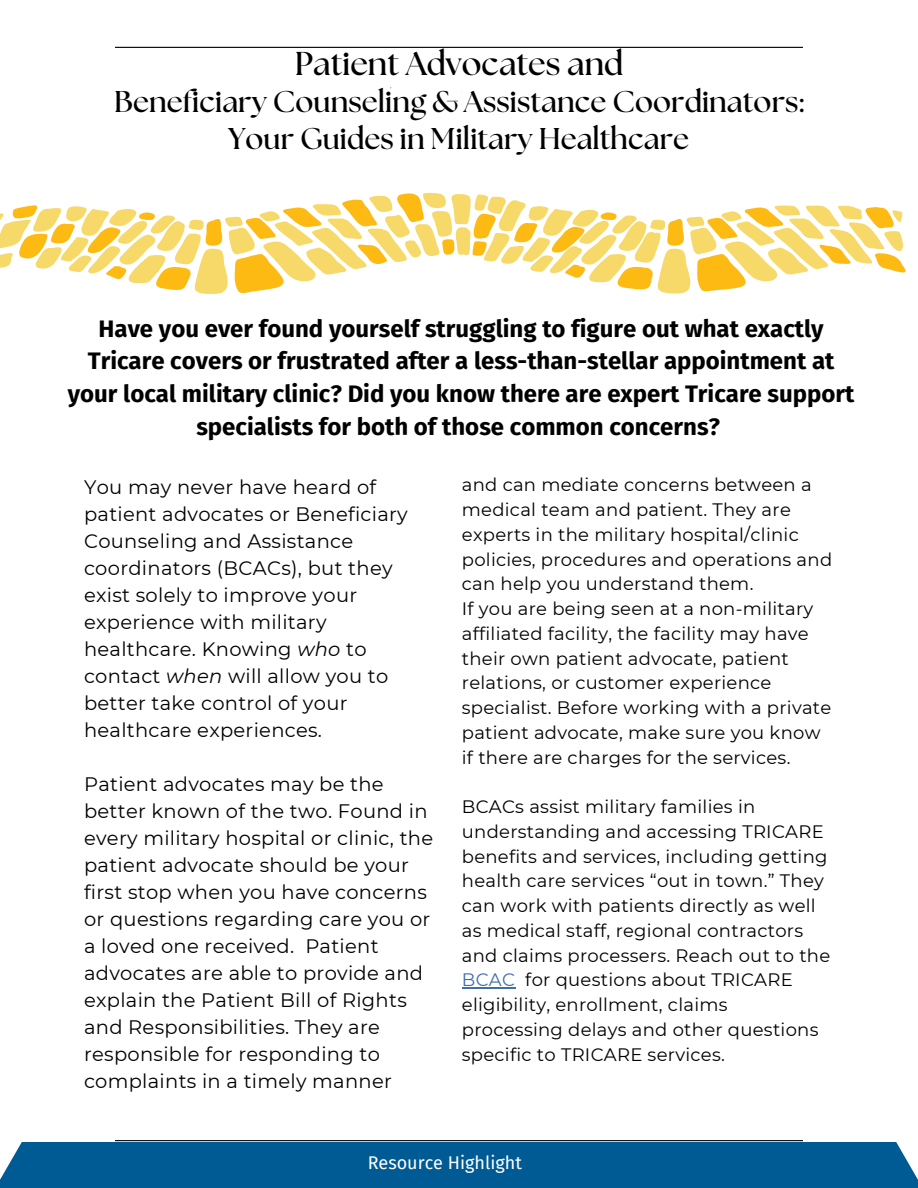
<style>
.page{position:relative;width:918px;height:1188px;background:#fff}
.page>*{position:absolute;margin:0;border:0;box-sizing:border-box;transform-origin:0 0}
.t1{font:700 33px "The Seasons";color:#000}
.t2{font:700 30px/37.2px "The Seasons";color:#000;text-align:center}
.t3{font:700 24px/32.7px "Fira Sans";color:#000;text-align:center}
.t4{font:19.5px/27px "Montserrat";letter-spacing:.015em;color:#000}
.t5{font:18px/24.8px "Montserrat";letter-spacing:.015em;color:#000}
.t6{font:18px "Fira Sans";color:#fff}
.s1{font-style:italic}
.s2{color:#426da9}
</style>
<div class="page">
<hr style="left:115px;top:47px;width:688px;height:1px;background:#000">
<hr style="left:115px;top:1140px;width:688px;height:1px;background:#000">
<hr style="left:462px;top:988px;width:53px;height:1px;background:#426da9">
<div style="left:0;top:1142px;width:918px;height:46px;background:#005b94"></div>
<svg style="left:138px;top:283px;width:608px;height:11px"></svg>
<svg style="left:0;top:193px;width:903px;height:90px"></svg>
<p class="t1" style="left:295px;top:48px;width:330px">Patient Advocates and</p>
<p class="t2" style="left:114px;top:84px;width:691px">Beneficiary Counseling &amp; Assistance Coordinators:<br>Your Guides in Military Healthcare</p>
<p class="t3" style="left:68px;top:312px;width:788px">Have you ever found yourself struggling to figure out what exactly Tricare covers or frustrated after a less-than-stellar appointment at your local military clinic? Did you know there are expert Tricare support specialists for both of those common concerns?</p>
<p class="t4" style="left:84px;top:473px;width:325px">You may never have heard of patient advocates or Beneficiary<br>Counseling and Assistance coordinators (BCACs), but they exist solely to improve your experience with military healthcare. Knowing <span class="s1">who</span> to contact <span class="s1">when</span> will allow you to better take control of your healthcare experiences.</p>
<p class="t4" style="left:84px;top:770px;width:351px">Patient advocates may be the better known of the two. Found in every military hospital or clinic, the patient advocate should be your first stop when you have concerns or questions regarding care you or a loved one received. Patient advocates are able to provide and explain the Patient Bill of Rights and Responsibilities. They are responsible for responding to complaints in a timely manner</p>
<p class="t5" style="left:462px;top:473px;width:372px">and can mediate concerns between a medical team and patient. They are experts in the military hospital/clinic policies, procedures and operations and can help you understand them.</p>
<p class="t5" style="left:462px;top:596px;width:371px">If you are being seen at a non-military affiliated facility, the facility may have their own patient advocate, patient relations, or customer experience specialist. Before working with a private patient advocate, make sure you know if there are charges for the services.</p>
<p class="t5" style="left:462px;top:794px;width:370px">BCACs assist military families in understanding and accessing TRICARE benefits and services, including getting health care services “out in town.” They can work with patients directly as well as medical staff, regional contractors and claims processers. Reach out to the <span class="s2">BCAC</span> for questions about TRICARE eligibility, enrollment, claims processing delays and other questions specific to TRICARE services.</p>
<p class="t6" style="left:368px;top:1152px;width:156px">Resource Highlight</p>
</div>
